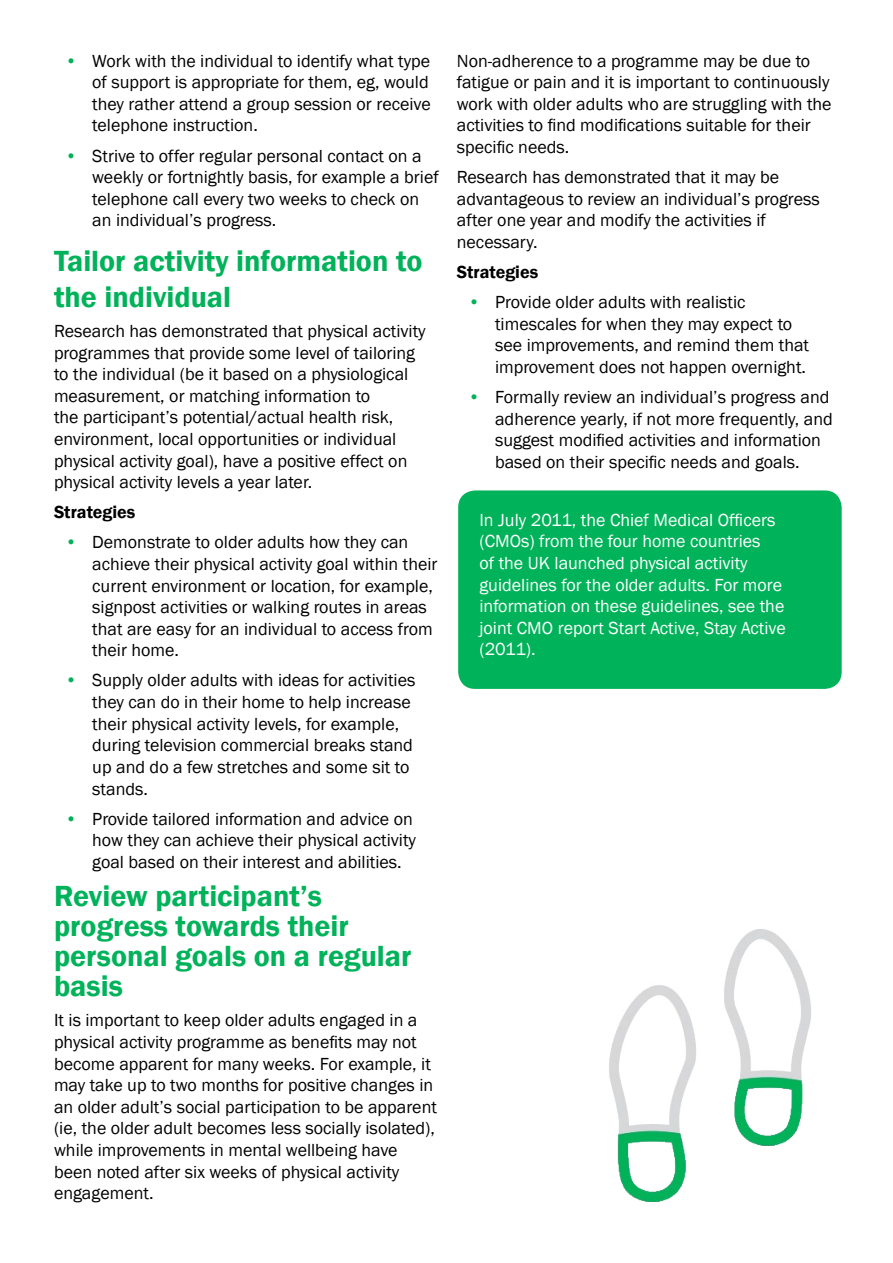
<style>
.page{position:relative;width:893px;height:1263px;background:#fff}
.page>*{position:absolute;margin:0;border:0;box-sizing:border-box;transform-origin:0 0}
.t1{font:600 30px/30px "Franklin Gothic";color:#00b259}
.t2{font:18px/21.6px "Franklin Gothic";color:#000}
.t3{font:18px/21.6px "Franklin Gothic";color:#fff}
.t4{font:600 18px "Franklin Gothic";color:#000}
.s1{color:#00b259}
</style>
<div class="page">
<div style="left:458px;top:490px;width:384px;height:199px;background:#00b259;border-radius:17px"></div>
<img style="left:609px;top:929px;width:202px;height:273px">
<p class="t2" style="left:92px;top:50px;width:340px;text-align:justify;text-indent:-27px"><span class="s1">•</span> Work with the individual to identify what type of support is appropriate for them, eg, would they rather attend a group session or receive telephone instruction.</p>
<p class="t2" style="left:92px;top:145px;width:348px;text-indent:-27px"><span class="s1">•</span> Strive to offer regular personal contact on a weekly or fortnightly basis, for example a brief telephone call every two weeks to check on an individual’s progress.</p>
<h1 class="t1" style="left:54px;top:243px;width:370px;line-height:36px">Tailor activity information to the individual</h1>
<p class="t2" style="left:54px;top:321px;width:373px">Research has demonstrated that physical activity programmes that provide some level of tailoring to the individual (be it based on a physiological measurement, or matching information to<br>the participant’s potential/actual health risk, environment, local opportunities or individual physical activity goal), have a positive effect on physical activity levels a year later.</p>
<p class="t4" style="left:54px;top:501px;width:83px">Strategies</p>
<p class="t2" style="left:92px;top:532px;width:347px;text-indent:-27px"><span class="s1">•</span> Demonstrate to older adults how they can achieve their physical activity goal within their current environment or location, for example, signpost activities or walking routes in areas that are easy for an individual to access from their home.</p>
<p class="t2" style="left:92px;top:670px;width:325px;text-indent:-27px"><span class="s1">•</span> Supply older adults with ideas for activities they can do in their home to help increase their physical activity levels, for example, during television commercial breaks stand up and do a few stretches and some sit to stands.</p>
<p class="t2" style="left:92px;top:808px;width:325px;text-indent:-27px"><span class="s1">•</span> Provide tailored information and advice on how they can achieve their physical activity goal based on their interest and abilities.</p>
<h1 class="t1" style="left:54px;top:882px;width:359px">Review participant’s progress towards their personal goals on a regular basis</h1>
<p class="t2" style="left:54px;top:1010px;width:384px">It is important to keep older adults engaged in a physical activity programme as benefits may not become apparent for many weeks. For example, it may take up to two months for positive changes in an older adult’s social participation to be apparent (ie, the older adult becomes less socially isolated), while improvements in mental wellbeing have been noted after six weeks of physical activity engagement.</p>
<p class="t2" style="left:457px;top:50px;width:376px">Non-adherence to a programme may be due to fatigue or pain and it is important to continuously work with older adults who are struggling with the activities to find modifications suitable for their specific needs.</p>
<p class="t2" style="left:457px;top:167px;width:365px">Research has demonstrated that it may be advantageous to review an individual’s progress after one year and modify the activities if necessary.</p>
<p class="t4" style="left:457px;top:261px;width:83px">Strategies</p>
<p class="t2" style="left:495px;top:292px;width:316px;text-indent:-27px"><span class="s1">•</span> Provide older adults with realistic timescales for when they may expect to see improvements, and remind them that improvement does not happen overnight.</p>
<p class="t2" style="left:495px;top:387px;width:339px;text-indent:-27px"><span class="s1">•</span> Formally review an individual’s progress and adherence yearly, if not more frequently, and suggest modified activities and information based on their specific needs and goals.</p>
<p class="t3" style="left:479px;top:509px;width:308px">In July 2011, the Chief Medical Officers (CMOs) from the four home countries<br>of the UK launched physical activity guidelines for the older adults. For more information on these guidelines, see the joint CMO report Start Active, Stay Active (2011).</p>
</div>
